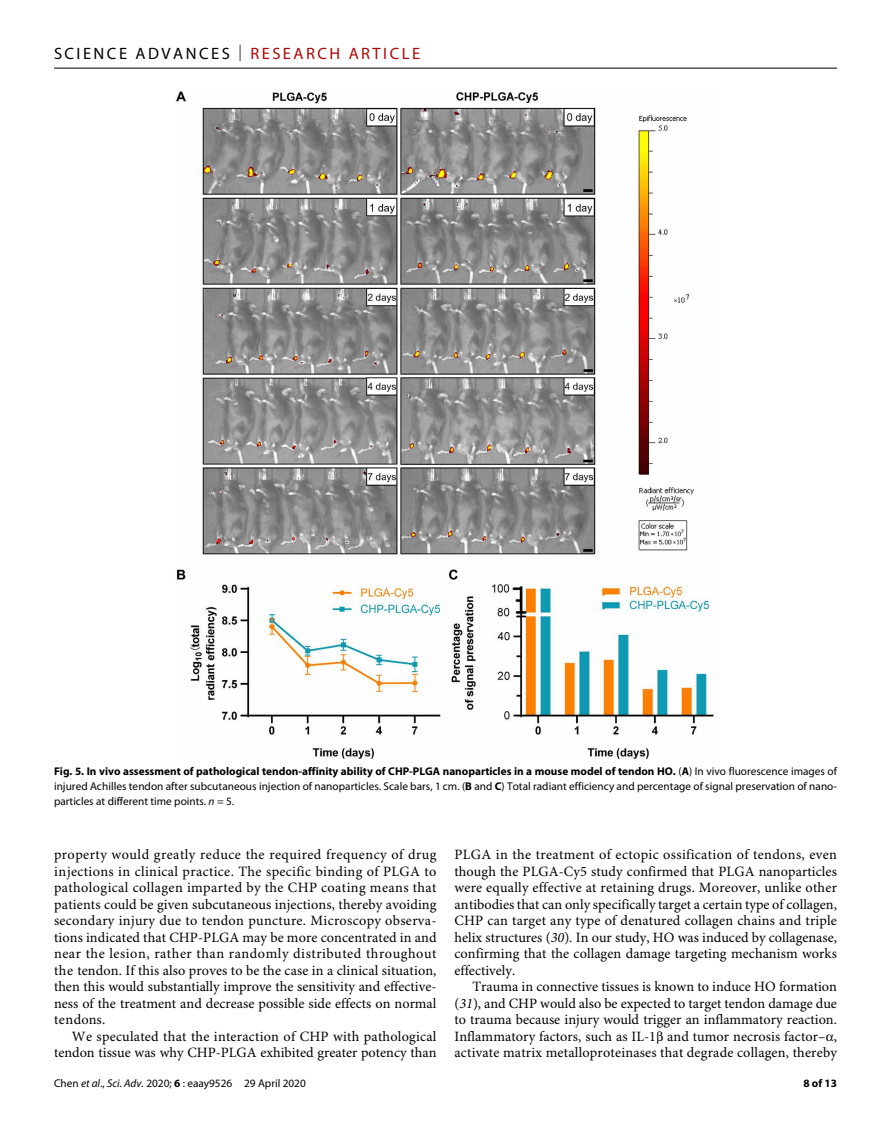
<style>
.page{position:relative;width:891px;height:1134px;background:#fff}
.page>*{position:absolute;margin:0;border:0;box-sizing:border-box;transform-origin:0 0}
.t1{font:16.5px "Myriad Pro";letter-spacing:.15em;color:#000}
.t2{font:14.25px/16.5px "Minion Pro";letter-spacing:.005em;color:#000;text-align:justify}
.t3{font:11.25px/15px "Myriad Pro";color:#000;text-align:justify}
.t4{font:700 11.25px "Myriad Pro";color:#000}
.s1{font-weight:300}
.s2{color:#b10508}
.s3{font-weight:700}
.s4{font-style:italic}
</style>
<div class="page">
<hr style="left:54px;top:68px;width:783px;height:1px;background:#000">
<img style="left:176px;top:90px;width:538px;height:669px">
<p class="t1" style="left:54px;top:40px;width:368px">SCIENCE ADVANCES <span class="s1">|</span> <span class="s2">RESEARCH ARTICLE</span></p>
<p class="t3" style="left:54px;top:764px;width:785px"><span class="s3">Fig. 5. In vivo assessment of pathological tendon-affinity ability of CHP-PLGA nanoparticles in a mouse model of tendon HO.</span> (<span class="s3">A</span>) In vivo fluorescence images of injured Achilles tendon after subcutaneous injection of nanoparticles. Scale bars, 1 cm. (<span class="s3">B</span> and <span class="s3">C</span>) Total radiant efficiency and percentage of signal preservation of nano&shy;particles at different time points. <span class="s4">n</span> = 5.</p>
<p class="t2" style="left:54px;top:848px;width:384px">property would greatly reduce the required frequency of drug injections in clinical practice. The specific binding of PLGA to pathological collagen imparted by the CHP coating means that patients could be given subcutaneous injections, thereby avoiding secondary injury due to tendon puncture. Microscopy observa&shy;tions indicated that CHP-PLGA may be more concentrated in and near the lesion, rather than randomly distributed throughout the tendon. If this also proves to be the case in a clinical situation, then this would substantially improve the sensitivity and effective&shy;ness of the treatment and decrease possible side effects on normal tendons.</p>
<p class="t2" style="left:54px;top:1029px;width:384px;text-align:right">We speculated that the interaction of CHP with pathological tendon tissue was why CHP-PLGA exhibited greater potency than</p>
<p class="t3" style="left:54px;top:1076px;width:253px">Chen <span class="s4">et al</span>., <span class="s4">Sci. Adv.</span> 2020; <span class="s3">6</span> : eaay9526 29 April 2020</p>
<p class="t2" style="left:454px;top:848px;width:384px">PLGA in the treatment of ectopic ossification of tendons, even though the PLGA-Cy5 study confirmed that PLGA nanoparticles were equally effective at retaining drugs. Moreover, unlike other antibodies that can only specifically target a certain type of collagen, CHP can target any type of denatured collagen chains and triple helix structures (<span class="s4">30</span>). In our study, HO was induced by collagenase, confirming that the collagen damage targeting mechanism works effectively.</p>
<p class="t2" style="left:454px;top:980px;width:384px;text-indent:18px">Trauma in connective tissues is known to induce HO formation (<span class="s4">31</span>), and CHP would also be expected to target tendon damage due to trauma because injury would trigger an inflammatory reaction.<br>Inflammatory factors, such as IL-1 and tumor necrosis factor– , activate matrix metalloproteinases that degrade collagen, thereby</p>
<p class="t4" style="left:803px;top:1074px;width:35px">8 of 13</p>
</div>
